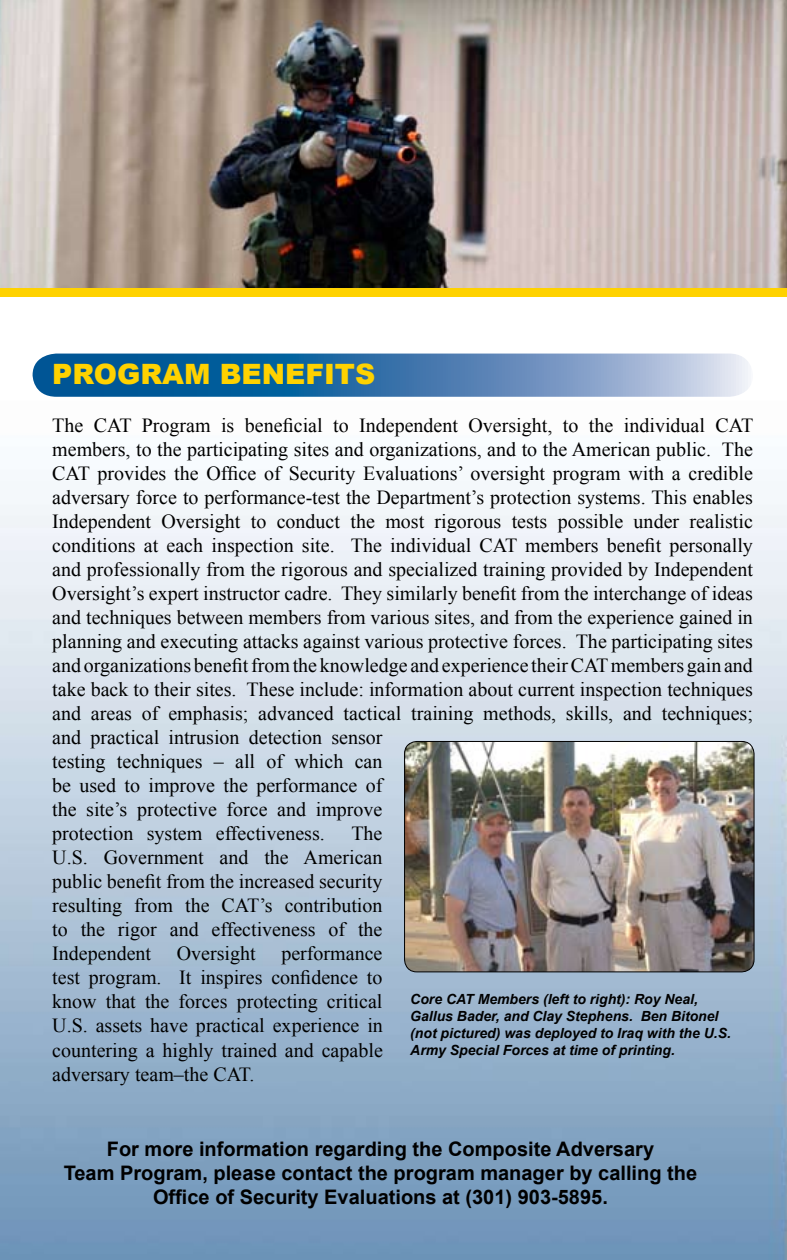
<style>
.page{position:relative;width:787px;height:1260px;background:#fff}
.page>*{position:absolute;margin:0;border:0;box-sizing:border-box;transform-origin:0 0}
.t1{font:900 28px "Arial";color:#ffd200}
.t2{font:20px/24px "Times New Roman";color:#000;text-align:justify}
.t3{font:700 20px/24px "Arial";color:#000;text-align:center}
.t4{font:italic 700 14px/16.8px "Arial";color:#000}
</style>
<div class="page">
<img style="left:0;top:296px;width:787px;height:963px">
<img style="left:0;top:0;width:787px;height:288px">
<svg style="left:33px;top:353px;width:720px;height:44px;background:#4d84b4"></svg>
<img style="left:404px;top:741px;width:350px;height:230px">
<div style="left:404px;top:741px;width:350px;height:231px;border:1px solid #000;border-radius:12px"></div>
<div style="left:0;top:288px;width:787px;height:8px;background:#ffd200"></div>
<p class="t1" style="left:52px;top:354px;width:325px">PROGRAM BENEFITS</p>
<p class="t2" style="left:52px;top:413px;width:702px;text-align:left">The CAT Program is beneficial to Independent Oversight, to the individual CAT members, to the participating sites and organizations, and to the American public. The CAT provides the Office of Security Evaluations’ oversight program with a credible adversary force to performance-test the Department’s protection systems. This enables Independent Oversight to conduct the most rigorous tests possible under realistic conditions at each inspection site. The individual CAT members benefit personally and professionally from the rigorous and specialized training provided by Independent Oversight’s expert instructor cadre. They similarly benefit from the interchange of ideas and techniques between members from various sites, and from the experience gained in planning and executing attacks against various protective forces. The participating sites and organizations benefit from the knowledge and experience their CAT members gain and take back to their sites. These include: information about current inspection techniques and areas of emphasis; advanced tactical training methods, skills, and techniques; and practical intrusion detection sensor<br>testing techniques – all of which can<br>be used to improve the performance of<br>the site’s protective force and improve<br>protection system effectiveness.</p>
<p class="t2" style="left:52px;top:821px;width:332px;text-indent:299px">The U.S. Government and the American public benefit from the increased security resulting from the CAT’s contribution to the rigor and effectiveness of the Independent</p>
<p class="t2" style="left:177px;top:941px;width:80px">Oversight</p>
<p class="t2" style="left:52px;top:941px;width:332px;text-indent:229px">performance test program. It inspires confidence to know that the forces protecting critical U.S. assets have practical experience in countering a highly trained and capable adversary team–the CAT.</p>
<p class="t4" style="left:410px;top:991px;width:322px">Core CAT Members (left to right): Roy Neal, Gallus Bader, and Clay Stephens. Ben Bitonel (not pictured) was deployed to Iraq with the U.S.<br>Army Special Forces at time of printing.</p>
<p class="t3" style="left:64px;top:1137px;width:635px">For more information regarding the Composite Adversary<br>Team Program, please contact the program manager by calling the<br>Office of Security Evaluations at (301) 903-5895.</p>
</div>
